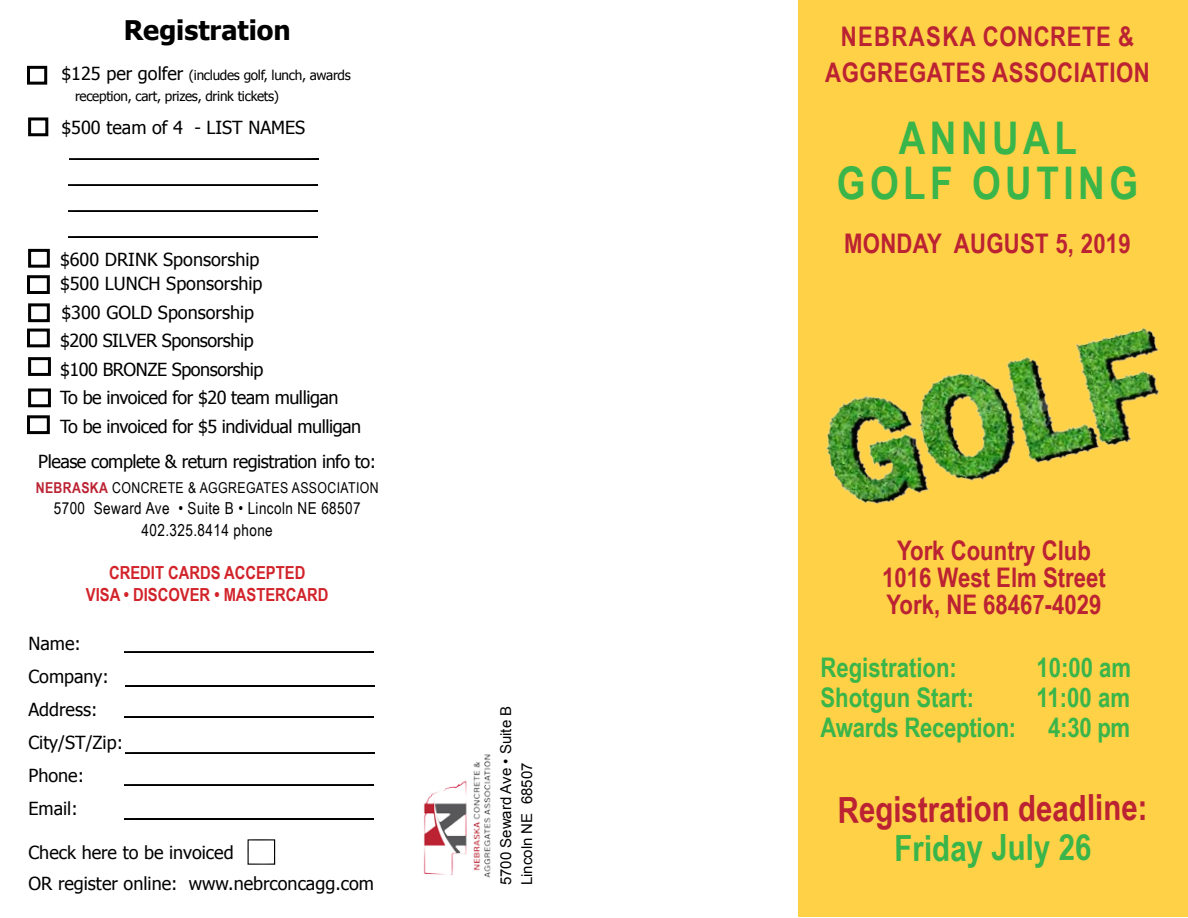
<style>
.page{position:relative;width:1188px;height:918px;background:#fff}
.page>*{position:absolute;margin:0;border:0;box-sizing:border-box;transform-origin:0 0}
.t1{font:700 45px/45px "Arial Narrow";letter-spacing:.1em;color:#39b54a;text-align:center}
.t2{font:700 36px "Arial Narrow";color:#bb2232}
.t3{font:700 36px "Arial Narrow";color:#39b54a}
.t4{font:700 27px/27px "Arial Narrow";letter-spacing:.01em;color:#bb2232;text-align:center}
.t5{font:700 27px/30px "Arial Narrow";color:#39b54a;text-align:right}
.t6{font:700 27px "Tahoma";color:#000}
.t7{font:18px/28.5px "Tahoma";letter-spacing:-.025em;color:#000}
.t8{font:18px/33px "Tahoma";color:#000}
.t9{font:700 18px/21.6px "Arial Narrow";color:#d2232a;text-align:center}
.t10{font:16.5px/21.6px "Arial Narrow";letter-spacing:.025em;color:#000;text-align:center}
.t11{font:15px "Arial Narrow";letter-spacing:.025em;color:#000}
.t12{font:15px/21px "Arial";color:#000}
.t13{font:13.5px/21.6px "Tahoma";letter-spacing:-.02em;color:#000}
.s1{font-size:18px}
.s2{font-weight:700;color:#bb2232}
</style>
<div class="page">
<div style="left:798px;top:1px;width:389px;height:916px;background:#ffd147"></div>
<div style="left:27px;top:275px;width:23px;height:19px;border:3px solid #000"></div>
<div style="left:27px;top:66px;width:20px;height:19px;border:3px solid #000"></div>
<div style="left:27px;top:329px;width:23px;height:18px;border:3px solid #000"></div>
<hr style="left:124px;top:682px;width:252px;height:4px;background:#000;opacity:.75">
<hr style="left:124px;top:782px;width:252px;height:4px;background:#000;opacity:.75">
<hr style="left:124px;top:750px;width:252px;height:4px;background:#000;opacity:.75">
<hr style="left:124px;top:713px;width:252px;height:4px;background:#000;opacity:.75">
<hr style="left:124px;top:649px;width:252px;height:4px;background:#000;opacity:.75">
<hr style="left:124px;top:816px;width:252px;height:3px;background:#000;opacity:.75">
<div style="left:28px;top:117px;width:20px;height:19px;border:3px solid #000"></div>
<div style="left:28px;top:249px;width:22px;height:19px;border:3px solid #000"></div>
<hr style="left:68px;top:156px;width:252px;height:4px;background:#000;opacity:.75">
<hr style="left:68px;top:208px;width:252px;height:4px;background:#000;opacity:.75">
<hr style="left:67px;top:182px;width:253px;height:4px;background:#000;opacity:.75">
<hr style="left:67px;top:234px;width:252px;height:4px;background:#000;opacity:.75">
<div style="left:28px;top:303px;width:22px;height:19px;border:3px solid #000"></div>
<div style="left:28px;top:357px;width:23px;height:19px;border:3px solid #000"></div>
<img style="left:423px;top:754px;width:68px;height:124px">
<div style="left:247px;top:837px;width:31px;height:27px;background:#fff;opacity:.75"></div>
<div style="left:247px;top:840px;width:31px;height:25px;background:#000;opacity:.75"></div>
<div style="left:28px;top:388px;width:23px;height:19px;border:3px solid #000"></div>
<div style="left:27px;top:415px;width:23px;height:19px;border:3px solid #000"></div>
<img style="left:825px;top:300px;width:363px;height:237px">
<h3 class="t6" style="left:124px;top:11px;width:169px">Registration</h3>
<p class="t13" style="left:75px;top:63px;width:277px;text-indent:-14px"><span class="s1">$125 per golfer</span> (includes golf, lunch, awards reception, cart, prizes, drink tickets)</p>
<p class="t8" style="left:61px;top:110px;width:245px">$500 team of 4 - LIST NAMES</p>
<p class="t8" style="left:60px;top:247px;width:204px;line-height:24px">$600 DRINK Sponsorship $500 LUNCH Sponsorship</p>
<p class="t7" style="left:60px;top:297px;width:303px">$300 GOLD Sponsorship<br>$200 SILVER Sponsorship<br>$100 BRONZE Sponsorship<br>To be invoiced for $20 team mulligan<br>To be invoiced for $5 individual mulligan</p>
<p class="t7" style="left:38px;top:446px;width:339px">Please complete &amp; return registration info to:</p>
<p class="t11" style="left:36px;top:477px;width:345px"><span class="s2">NEBRASKA</span> CONCRETE &amp; AGGREGATES ASSOCIATION</p>
<p class="t10" style="left:54px;top:497px;width:308px">5700 Seward Ave • Suite B • Lincoln NE 68507<br>402.325.8414 phone</p>
<p class="t9" style="left:86px;top:561px;width:244px">CREDIT CARDS ACCEPTED<br>VISA • DISCOVER • MASTERCARD</p>
<p class="t8" style="left:28px;top:626px;width:96px">Name:<br>Company:<br>Address:<br>City/ST/Zip:<br>Phone:<br>Email:</p>
<p class="t8" style="left:28px;top:835px;width:347px;line-height:31.5px">Check here to be invoiced<br>OR register online: www.nebrconcagg.com</p>
<p class="t12" style="left:496px;top:885px;width:181px;rotate:-90deg">5700 Seward Ave • Suite B<br>Lincoln NE 68507</p>
<h3 class="t4" style="left:825px;top:18px;width:326px;line-height:36px">NEBRASKA CONCRETE &amp;<br>AGGREGATES ASSOCIATION</h3>
<h1 class="t1" style="left:837px;top:114px;width:303px">ANNUAL<br>GOLF OUTING</h1>
<h3 class="t4" style="left:844px;top:229px;width:288px">MONDAY AUGUST 5, 2019</h3>
<h3 class="t4" style="left:882px;top:536px;width:225px">York Country Club<br>1016 West Elm Street<br>York, NE 68467-4029</h3>
<h3 class="t5" style="left:820px;top:651px;width:138px">Registration:</h3>
<h3 class="t5" style="left:1036px;top:651px;width:96px">10:00 am</h3>
<h3 class="t5" style="left:820px;top:681px;width:155px">Shotgun Start:</h3>
<h3 class="t5" style="left:820px;top:681px;width:311px">11:00 am<br>Awards Reception: 4:30 pm</h3>
<h2 class="t2" style="left:838px;top:782px;width:312px">Registration deadline:</h2>
<h2 class="t3" style="left:895px;top:820px;width:199px">Friday July 26</h2>
</div>
